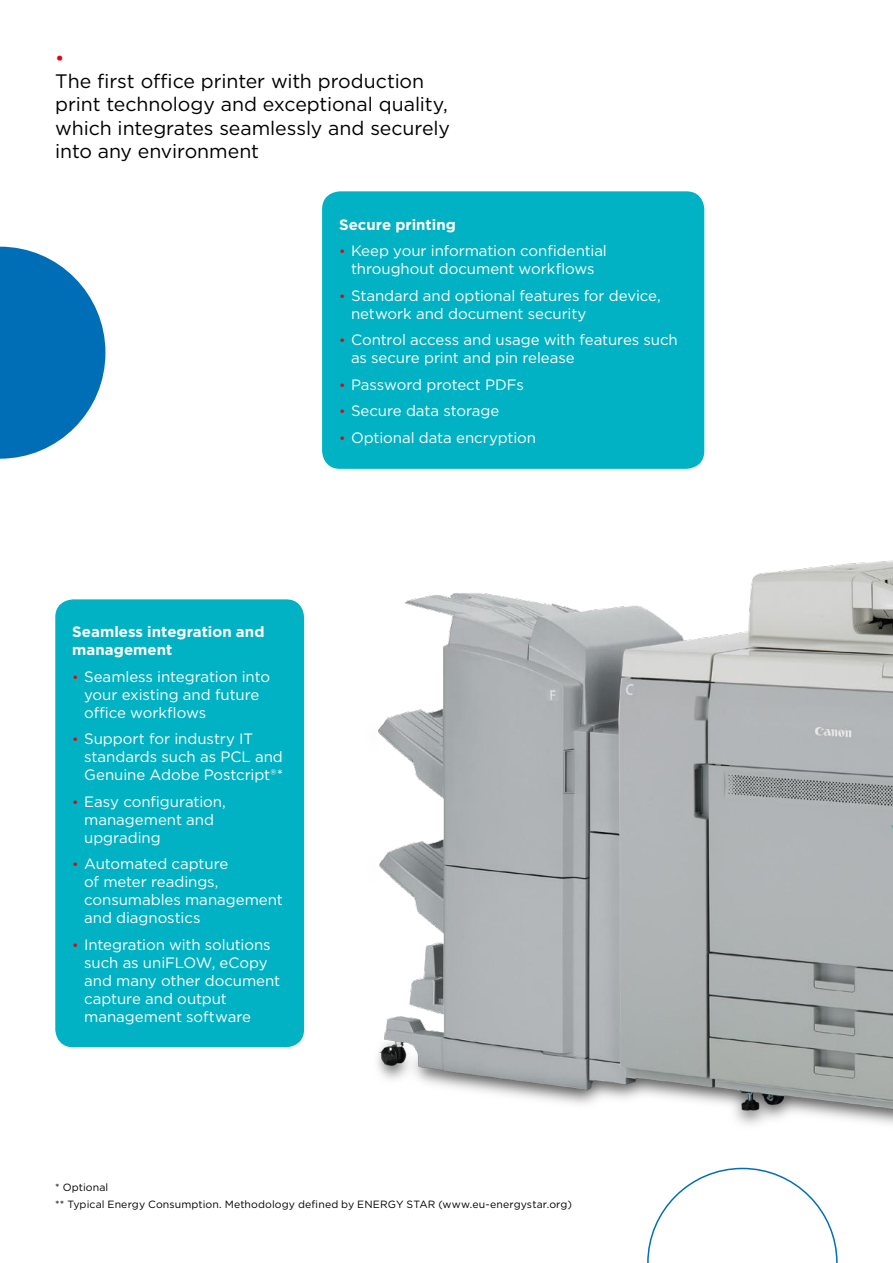
<style>
.page{position:relative;width:893px;height:1263px;background:#fff}
.page>*{position:absolute;margin:0;border:0;box-sizing:border-box;transform-origin:0 0}
.t1{font:19.5px/23.4px "Gotham";letter-spacing:-.005em;color:#000}
.t2{font:19.5px "Gotham";color:#da0812}
.t3{font:15px/18px "Gotham";letter-spacing:-.005em;color:#fff}
.t4{font:700 15px/18px "Gotham";color:#fff}
.t5{font:10.5px/17.7px "Gotham";letter-spacing:.01em;color:#000}
.s1{font-size:13.5px;color:#da0812}
</style>
<div class="page">
<svg style="left:0;top:247px;width:105px;height:212px"></svg>
<svg style="left:647px;top:1182px;width:191px;height:81px"></svg>
<div style="left:55px;top:599px;width:249px;height:448px;background:#00b2c3;border-radius:18px"></div>
<div style="left:322px;top:191px;width:382px;height:278px;background:#00b2c3;border-radius:18px"></div>
<img style="left:377px;top:560px;width:516px;height:622px">
<h1 class="t2" style="left:55px;top:45px;width:11px">•</h1>
<h1 class="t1" style="left:55px;top:69px;width:396px">The first office printer with production print technology and exceptional quality, which integrates seamlessly and securely into any environment</h1>
<p class="t4" style="left:339px;top:215px;width:118px">Secure printing</p>
<p class="t3" style="left:339px;top:241px;width:269px;text-align:center"><span class="s1">•</span> Keep your information confidential throughout document workflows</p>
<p class="t3" style="left:351px;top:286px;width:311px;text-indent:-12px"><span class="s1">•</span> Standard and optional features for device, network and document security</p>
<p class="t3" style="left:351px;top:330px;width:328px;text-indent:-12px"><span class="s1">•</span> Control access and usage with features such as secure print and pin release</p>
<p class="t3" style="left:339px;top:375px;width:186px"><span class="s1">•</span> Password protect PDFs</p>
<p class="t3" style="left:339px;top:401px;width:162px"><span class="s1">•</span> Secure data storage</p>
<p class="t3" style="left:339px;top:428px;width:198px"><span class="s1">•</span> Optional data encryption</p>
<p class="t4" style="left:72px;top:623px;width:194px">Seamless integration and management</p>
<p class="t3" style="left:84px;top:667px;width:187px;text-indent:-12px"><span class="s1">•</span> Seamless integration into your existing and future office workflows</p>
<p class="t3" style="left:84px;top:729px;width:201px;text-indent:-12px"><span class="s1">•</span> Support for industry IT standards such as PCL and<br>Genuine Adobe Postcript®*</p>
<p class="t3" style="left:84px;top:792px;width:143px;text-indent:-12px"><span class="s1">•</span> Easy configuration, management and upgrading</p>
<p class="t3" style="left:84px;top:854px;width:200px;text-indent:-12px"><span class="s1">•</span> Automated capture<br>of meter readings, consumables management and diagnostics</p>
<p class="t3" style="left:84px;top:935px;width:198px;text-indent:-12px"><span class="s1">•</span> Integration with solutions such as uniFLOW, eCopy and many other document capture and output management software</p>
<p class="t5" style="left:55px;top:1178px;width:518px">* Optional<br>** Typical Energy Consumption. Methodology defined by ENERGY STAR (www.eu-energystar.org)</p>
</div>
